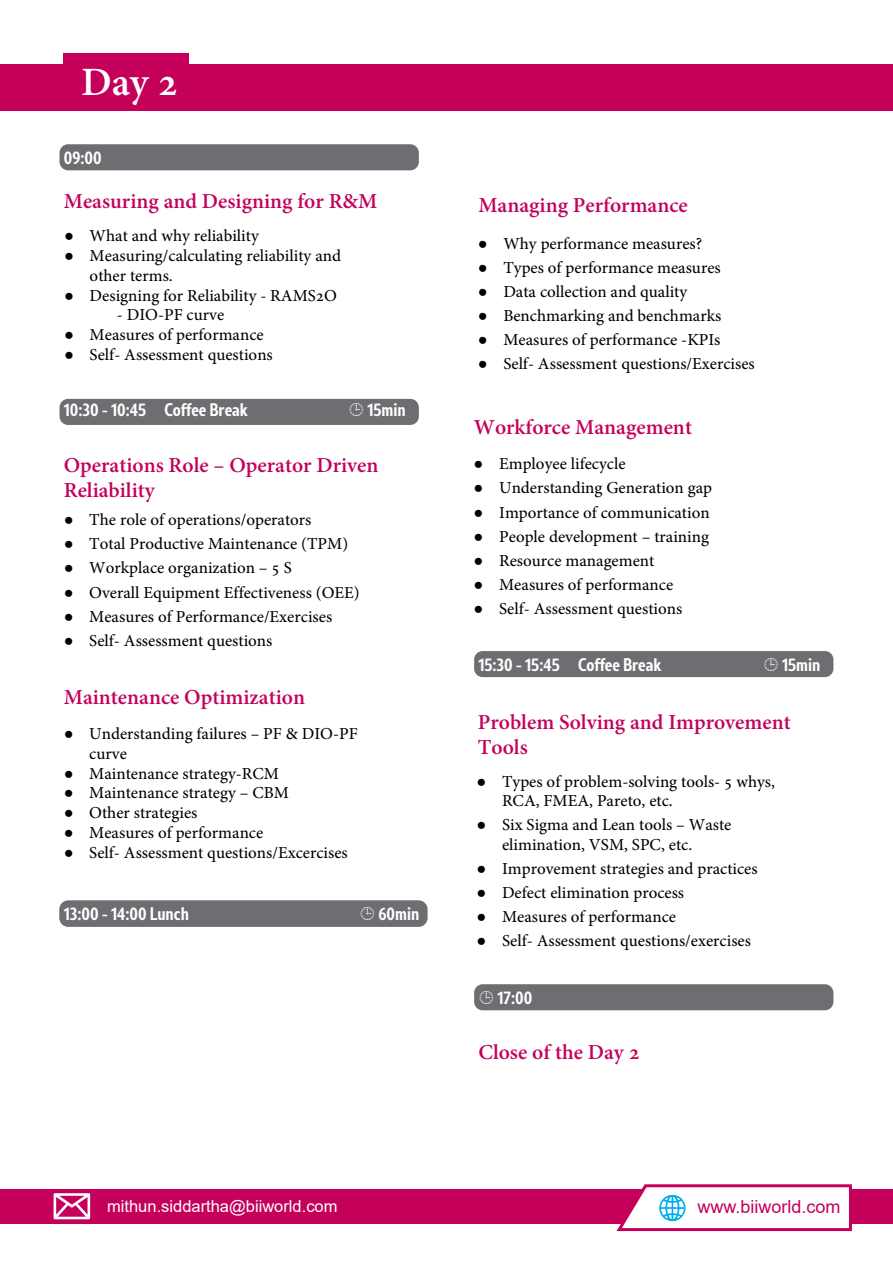
<style>
.page{position:relative;width:893px;height:1263px;background:#fff}
.page>*{position:absolute;margin:0;border:0;box-sizing:border-box;transform-origin:0 0}
.t1{font:700 39.6px "Adobe Hebrew";color:#fff}
.t2{font:700 21px/25.2px "Adobe Hebrew";color:#c4005b}
.t3{font:700 18px "Rival Sans Narrow";color:#fff}
.t4{font:18px "Arial";color:#c4005b}
.t5{font:16.5px/19.8px "Adobe Hebrew";color:#000}
.t6{font:16.5px "Arial";color:#fff}
.s1{font-family:"Arial"}
</style>
<div class="page">
<div style="left:1px;top:1189px;width:892px;height:34px;background:#c4005b"></div>
<svg style="left:54px;top:1193px;width:36px;height:26px"></svg>
<svg style="left:614px;top:1184px;width:239px;height:48px"></svg>
<div style="left:60px;top:144px;width:359px;height:26px;background:#6d6e71;border-radius:9px"></div>
<div style="left:60px;top:399px;width:359px;height:26px;background:#6d6e71;border-radius:9px"></div>
<div style="left:474px;top:651px;width:359px;height:26px;background:#6d6e71;border-radius:9px"></div>
<div style="left:474px;top:984px;width:359px;height:26px;background:#6d6e71;border-radius:9px"></div>
<div style="left:0;top:64px;width:893px;height:47px;background:#c4005b"></div>
<div style="left:64px;top:53px;width:125px;height:58px;background:#c4005b"></div>
<div style="left:60px;top:900px;width:367px;height:27px;background:#6d6e71;border-radius:9px"></div>
<h1 class="t1" style="left:81px;top:58px;width:99px">Day 2</h1>
<p class="t2" style="left:64px;top:189px;width:315px">Measuring and Designing for R&amp;M</p>
<p class="t5" style="left:64px;top:226px;width:196px"><span class="s1">●</span> What and why reliability</p>
<p class="t5" style="left:90px;top:246px;width:253px;text-indent:-26px"><span class="s1">●</span> Measuring/calculating reliability and other terms.</p>
<p class="t5" style="left:64px;top:285px;width:274px"><span class="s1">●</span> Designing for Reliability - RAMS2O</p>
<p class="t5" style="left:117px;top:305px;width:109px">- DIO-PF curve</p>
<p class="t5" style="left:64px;top:325px;width:201px"><span class="s1">●</span> Measures of performance</p>
<p class="t5" style="left:64px;top:345px;width:210px"><span class="s1">●</span> Self- Assessment questions</p>
<p class="t3" style="left:64px;top:396px;width:185px">10:30 - 10:45 Coffee Break</p>
<p class="t3" style="left:367px;top:396px;width:40px">15min</p>
<p class="t2" style="left:64px;top:452px;width:316px">Operations Role – Operator Driven<br>Reliability</p>
<p class="t5" style="left:64px;top:510px;width:249px"><span class="s1">●</span> The role of operations/operators</p>
<p class="t5" style="left:64px;top:534px;width:286px"><span class="s1">●</span> Total Productive Maintenance (TPM)</p>
<p class="t5" style="left:64px;top:558px;width:229px"><span class="s1">●</span> Workplace organization – 5 S</p>
<p class="t5" style="left:64px;top:582px;width:297px"><span class="s1">●</span> Overall Equipment Effectiveness (OEE)</p>
<p class="t5" style="left:64px;top:606px;width:270px"><span class="s1">●</span> Measures of Performance/Exercises</p>
<p class="t5" style="left:64px;top:630px;width:210px"><span class="s1">●</span> Self- Assessment questions</p>
<p class="t2" style="left:64px;top:685px;width:243px">Maintenance Optimization</p>
<p class="t5" style="left:89px;top:723px;width:270px;text-indent:-26px"><span class="s1">●</span> Understanding failures – PF &amp; DIO-PF curve</p>
<p class="t5" style="left:64px;top:763px;width:217px"><span class="s1">●</span> Maintenance strategy-RCM</p>
<p class="t5" style="left:64px;top:783px;width:227px"><span class="s1">●</span> Maintenance strategy – CBM</p>
<p class="t5" style="left:64px;top:803px;width:135px"><span class="s1">●</span> Other strategies</p>
<p class="t5" style="left:64px;top:822px;width:201px"><span class="s1">●</span> Measures of performance</p>
<p class="t5" style="left:64px;top:842px;width:286px"><span class="s1">●</span> Self- Assessment questions/Excercises</p>
<p class="t3" style="left:64px;top:900px;width:127px">13:00 - 14:00 Lunch</p>
<p class="t3" style="left:378px;top:900px;width:42px">60min</p>
<p class="t2" style="left:478px;top:193px;width:211px">Managing Performance</p>
<p class="t5" style="left:478px;top:233px;width:226px"><span class="s1">●</span> Why performance measures?</p>
<p class="t5" style="left:478px;top:258px;width:244px"><span class="s1">●</span> Types of performance measures</p>
<p class="t5" style="left:478px;top:282px;width:211px"><span class="s1">●</span> Data collection and quality</p>
<p class="t5" style="left:478px;top:306px;width:245px"><span class="s1">●</span> Benchmarking and benchmarks</p>
<p class="t5" style="left:478px;top:330px;width:244px"><span class="s1">●</span> Measures of performance -KPIs</p>
<p class="t5" style="left:478px;top:354px;width:278px"><span class="s1">●</span> Self- Assessment questions/Exercises</p>
<p class="t2" style="left:474px;top:415px;width:220px">Workforce Management</p>
<p class="t5" style="left:474px;top:454px;width:153px"><span class="s1">●</span> Employee lifecycle</p>
<p class="t5" style="left:474px;top:478px;width:240px"><span class="s1">●</span> Understanding Generation gap</p>
<p class="t5" style="left:474px;top:502px;width:238px"><span class="s1">●</span> Importance of communication</p>
<p class="t5" style="left:474px;top:526px;width:237px"><span class="s1">●</span> People development – training</p>
<p class="t5" style="left:474px;top:550px;width:182px"><span class="s1">●</span> Resource management</p>
<p class="t5" style="left:474px;top:575px;width:201px"><span class="s1">●</span> Measures of performance</p>
<p class="t5" style="left:474px;top:599px;width:210px"><span class="s1">●</span> Self- Assessment questions</p>
<p class="t3" style="left:478px;top:651px;width:184px">15:30 - 15:45 Coffee Break</p>
<p class="t3" style="left:782px;top:651px;width:40px">15min</p>
<p class="t2" style="left:478px;top:709px;width:314px">Problem Solving and Improvement<br>Tools</p>
<p class="t5" style="left:502px;top:771px;width:274px;text-indent:-26px"><span class="s1">●</span> Types of problem-solving tools- 5 whys,<br>RCA, FMEA, Pareto, etc.</p>
<p class="t5" style="left:502px;top:815px;width:231px;text-indent:-26px"><span class="s1">●</span> Six Sigma and Lean tools – Waste elimination, VSM, SPC, etc.</p>
<p class="t5" style="left:477px;top:859px;width:283px"><span class="s1">●</span> Improvement strategies and practices</p>
<p class="t5" style="left:477px;top:883px;width:209px"><span class="s1">●</span> Defect elimination process</p>
<p class="t5" style="left:477px;top:907px;width:201px"><span class="s1">●</span> Measures of performance</p>
<p class="t5" style="left:477px;top:931px;width:276px"><span class="s1">●</span> Self- Assessment questions/exercises</p>
<p class="t3" style="left:497px;top:984px;width:36px">17:00</p>
<p class="t2" style="left:478px;top:1040px;width:163px">Close of the Day 2</p>
<p class="t6" style="left:107px;top:1195px;width:232px">mithun.siddartha@biiworld.com</p>
<p class="t4" style="left:697px;top:1194px;width:145px">www.biiworld.com</p>
</div>
